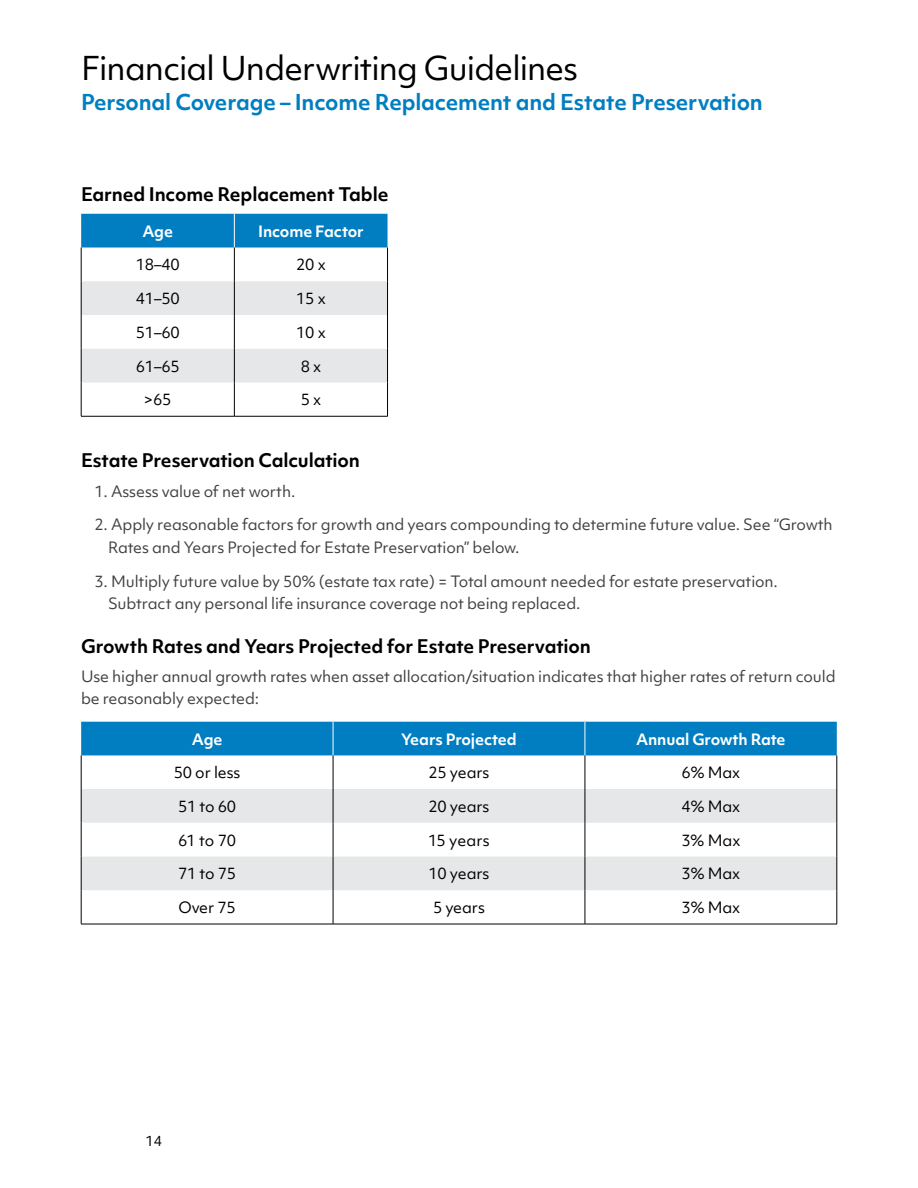
<style>
.page{position:relative;width:918px;height:1188px;background:#fff}
.page>*{position:absolute;margin:0;border:0;box-sizing:border-box;transform-origin:0 0}
.t1{font:31.5px "Objektiv Mk 1";letter-spacing:-.025em;color:#000}
.t2{font:700 21px "Objektiv Mk 1";letter-spacing:-.01em;color:#007ec1}
.t3{font:700 18px "Objektiv Mk 1";letter-spacing:-.01em;color:#000}
.t4{font:15px/22.5px "Objektiv Mk 1";letter-spacing:-.01em;color:#414042}
.t5{font:15px "Objektiv Mk 1";letter-spacing:-.01em;color:#000}
.t6{font:700 15px "Objektiv Mk 1";letter-spacing:-.01em;color:#fff}
.t7{font:13.5px "Objektiv Mk 1";color:#000}
</style>
<div class="page">
<div style="left:81px;top:214px;width:307px;height:34px;background:#007ec1"></div>
<svg style="left:82px;top:281px;width:305px;height:102px"></svg>
<hr style="left:234px;top:214px;width:1px;height:34px;background:#fff">
<hr style="left:81px;top:248px;width:1px;height:33px;background:#000">
<hr style="left:234px;top:248px;width:1px;height:33px;background:#000">
<hr style="left:387px;top:248px;width:1px;height:33px;background:#000">
<hr style="left:81px;top:281px;width:1px;height:34px;background:#000">
<hr style="left:234px;top:281px;width:1px;height:34px;background:#000">
<hr style="left:387px;top:281px;width:1px;height:34px;background:#000">
<hr style="left:81px;top:315px;width:1px;height:34px;background:#000">
<hr style="left:234px;top:315px;width:1px;height:34px;background:#000">
<hr style="left:387px;top:315px;width:1px;height:34px;background:#000">
<hr style="left:81px;top:349px;width:1px;height:34px;background:#000">
<hr style="left:234px;top:349px;width:1px;height:34px;background:#000">
<hr style="left:387px;top:349px;width:1px;height:34px;background:#000">
<hr style="left:81px;top:383px;width:1px;height:33px;background:#000">
<hr style="left:234px;top:383px;width:1px;height:33px;background:#000">
<hr style="left:387px;top:383px;width:1px;height:33px;background:#000">
<hr style="left:81px;top:416px;width:153px;height:1px;background:#000">
<hr style="left:234px;top:416px;width:154px;height:1px;background:#000">
<div style="left:81px;top:722px;width:756px;height:33px;background:#007ec1"></div>
<svg style="left:82px;top:789px;width:755px;height:101px;fill:#e6e7e8"></svg>
<hr style="left:333px;top:722px;width:1px;height:33px;background:#fff">
<hr style="left:585px;top:722px;width:1px;height:33px;background:#fff">
<hr style="left:81px;top:755px;width:1px;height:34px;background:#000">
<hr style="left:333px;top:755px;width:1px;height:34px;background:#000">
<hr style="left:585px;top:755px;width:1px;height:34px;background:#000">
<hr style="left:837px;top:755px;width:1px;height:34px;background:#000">
<hr style="left:81px;top:789px;width:1px;height:34px;background:#000">
<hr style="left:333px;top:789px;width:1px;height:34px;background:#000">
<hr style="left:585px;top:789px;width:1px;height:34px;background:#000">
<hr style="left:837px;top:789px;width:1px;height:34px;background:#000">
<hr style="left:81px;top:823px;width:1px;height:34px;background:#000">
<hr style="left:333px;top:823px;width:1px;height:34px;background:#000">
<hr style="left:585px;top:823px;width:1px;height:34px;background:#000">
<hr style="left:837px;top:823px;width:1px;height:34px;background:#000">
<hr style="left:81px;top:857px;width:1px;height:33px;background:#000">
<hr style="left:333px;top:857px;width:1px;height:33px;background:#000">
<hr style="left:585px;top:857px;width:1px;height:33px;background:#000">
<hr style="left:837px;top:857px;width:1px;height:33px;background:#000">
<hr style="left:81px;top:890px;width:1px;height:34px;background:#000">
<hr style="left:333px;top:890px;width:1px;height:34px;background:#000">
<hr style="left:585px;top:890px;width:1px;height:34px;background:#000">
<hr style="left:837px;top:890px;width:1px;height:34px;background:#000">
<hr style="left:81px;top:924px;width:252px;height:1px;background:#000">
<hr style="left:333px;top:924px;width:252px;height:1px;background:#000">
<hr style="left:585px;top:924px;width:252px;height:1px;background:#000">
<h1 class="t1" style="left:81px;top:46px;width:499px">Financial Underwriting Guidelines</h1>
<h2 class="t2" style="left:81px;top:87px;width:683px">Personal Coverage – Income Replacement and Estate Preservation</h2>
<p class="t3" style="left:81px;top:182px;width:309px">Earned Income Replacement Table</p>
<p class="t6" style="left:143px;top:220px;width:32px">Age</p>
<p class="t6" style="left:258px;top:220px;width:107px">Income Factor</p>
<p class="t5" style="left:136px;top:254px;width:46px">18–40</p>
<p class="t5" style="left:296px;top:254px;width:31px">20 x</p>
<p class="t5" style="left:136px;top:288px;width:46px">41–50</p>
<p class="t5" style="left:296px;top:288px;width:31px">15 x</p>
<p class="t5" style="left:136px;top:322px;width:46px">51–60</p>
<p class="t5" style="left:296px;top:322px;width:31px">10 x</p>
<p class="t5" style="left:136px;top:356px;width:46px">61–65</p>
<p class="t5" style="left:301px;top:356px;width:22px">8 x</p>
<p class="t5" style="left:144px;top:389px;width:29px">&gt;65</p>
<p class="t5" style="left:301px;top:389px;width:22px">5 x</p>
<p class="t3" style="left:81px;top:448px;width:280px">Estate Preservation Calculation</p>
<p class="t4" style="left:94px;top:480px;width:202px">1. Assess value of net worth.</p>
<p class="t4" style="left:108px;top:513px;width:726px;text-indent:-14px">2. Apply reasonable factors for growth and years compounding to determine future value. See “Growth<br>Rates and Years Projected for Estate Preservation” below.</p>
<p class="t4" style="left:108px;top:570px;width:671px;text-indent:-14px">3. Multiply future value by 50% (estate tax rate) = Total amount needed for estate preservation.<br>Subtract any personal life insurance coverage not being replaced.</p>
<p class="t3" style="left:81px;top:633px;width:511px">Growth Rates and Years Projected for Estate Preservation</p>
<p class="t4" style="left:81px;top:665px;width:756px">Use higher annual growth rates when asset allocation/situation indicates that higher rates of return could be reasonably expected:</p>
<p class="t6" style="left:192px;top:728px;width:32px">Age</p>
<p class="t6" style="left:401px;top:728px;width:117px">Years Projected</p>
<p class="t6" style="left:636px;top:728px;width:151px">Annual Growth Rate</p>
<p class="t5" style="left:174px;top:762px;width:68px">50 or less</p>
<p class="t5" style="left:428px;top:762px;width:63px">25 years</p>
<p class="t5" style="left:681px;top:762px;width:60px">6% Max</p>
<p class="t5" style="left:178px;top:796px;width:60px">51 to 60</p>
<p class="t5" style="left:428px;top:796px;width:63px">20 years</p>
<p class="t5" style="left:681px;top:796px;width:60px">4% Max</p>
<p class="t5" style="left:178px;top:830px;width:59px">61 to 70</p>
<p class="t5" style="left:428px;top:830px;width:63px">15 years</p>
<p class="t5" style="left:681px;top:830px;width:61px">3% Max</p>
<p class="t5" style="left:178px;top:863px;width:60px">71 to 75</p>
<p class="t5" style="left:428px;top:863px;width:63px">10 years</p>
<p class="t5" style="left:681px;top:863px;width:60px">3% Max</p>
<p class="t5" style="left:178px;top:897px;width:59px">Over 75</p>
<p class="t5" style="left:433px;top:897px;width:53px">5 years</p>
<p class="t5" style="left:681px;top:897px;width:60px">3% Max</p>
<p class="t7" style="left:146px;top:1131px;width:18px">14</p>
</div>
